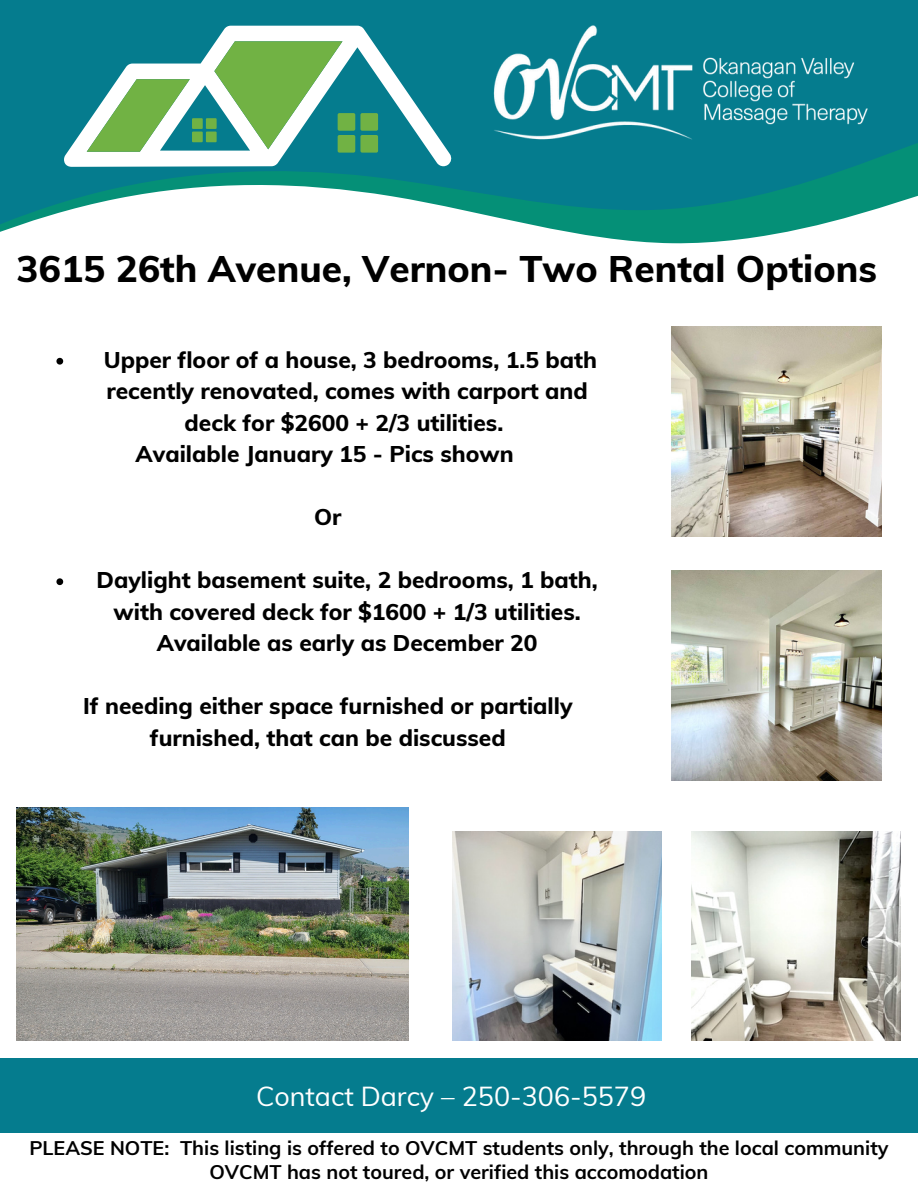
<style>
.page{position:relative;width:918px;height:1188px;background:#fff}
.page>*{position:absolute;margin:0;border:0;box-sizing:border-box;transform-origin:0 0}
.t1{font:800 37.05px "Muli";color:#000}
.t2{font:26.85px "Muli";color:#fff}
.t3{font:800 22.8px/31.5px "Muli";color:#000;text-align:center}
.t4{font:700 19.8px "Muli";color:#000}
</style>
<div class="page">
<div style="left:0;top:0;width:918px;height:255px;background:#057c8e"></div>
<svg style="left:208px;top:26px;width:172px;height:26px;fill:#fff"></svg>
<svg style="left:214px;top:41px;width:129px;height:11px"></svg>
<div style="left:0;top:1059px;width:918px;height:74px;background:#057c8e"></div>
<svg style="left:104px;top:52px;width:778px;height:354px"></svg>
<svg style="left:0;top:98px;width:918px;height:307px"></svg>
<img style="left:390px;top:25px;width:226px;height:121px">
<img style="left:616px;top:52px;width:302px;height:131px">
<img style="left:17px;top:807px;width:391px;height:233px">
<img style="left:672px;top:327px;width:209px;height:209px">
<img style="left:672px;top:571px;width:209px;height:209px">
<img style="left:691px;top:831px;width:209px;height:210px">
<img style="left:452px;top:831px;width:210px;height:210px">
<svg style="left:56px;top:358px;width:7px;height:7px"></svg>
<svg style="left:56px;top:578px;width:7px;height:7px"></svg>
<p class="t1" style="left:17px;top:245px;width:862px">3615 26th Avenue, Vernon- Two Rental Options</p>
<h1 class="t3" style="left:104px;top:344px;width:495px">Upper floor of a house, 3 bedrooms, 1.5 bath recently renovated, comes with carport and deck for $2600 + 2/3 utilities.</h1>
<p class="t3" style="left:136px;top:438px;width:380px">Available January 15 - Pics shown</p>
<p class="t3" style="left:314px;top:501px;width:29px">Or</p>
<h3 class="t3" style="left:97px;top:564px;width:503px">Daylight basement suite, 2 bedrooms, 1 bath, with covered deck for $1600 + 1/3 utilities.<br>Available as early as December 20</h3>
<p class="t3" style="left:83px;top:690px;width:491px">If needing either space furnished or partially furnished, that can be discussed</p>
<p class="t2" style="left:256px;top:1079px;width:392px">Contact Darcy – 250-306-5579</p>
<h4 class="t4" style="left:29px;top:1135px;width:861px">PLEASE NOTE: This listing is offered to OVCMT students only, through the local community</h4>
<h3 class="t4" style="left:209px;top:1159px;width:501px">OVCMT has not toured, or verified this accomodation</h3>
</div>
